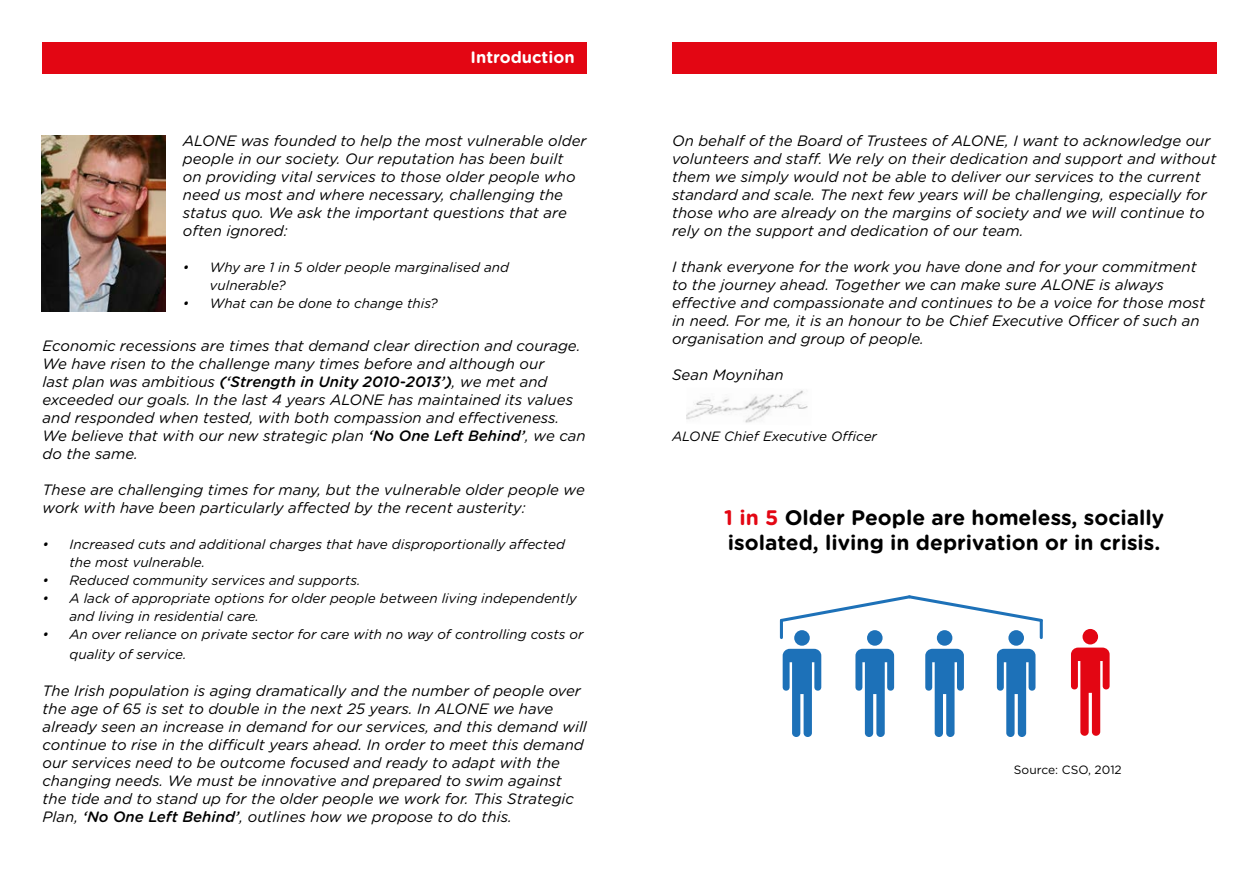
<style>
.page{position:relative;width:1259px;height:893px;background:#fff}
.page>*{position:absolute;margin:0;border:0;box-sizing:border-box;transform-origin:0 0}
.t1{font:700 21px "Gotham Rounded";color:#000}
.t2{font:700 16.5px "Gotham Rounded";color:#fff}
.t3{font:italic 15px/18px "Gotham Rounded";color:#000}
.t4{font:italic 13.5px/18px "Gotham Rounded";color:#000}
.t5{font:12px "Gotham Rounded";color:#000}
.s1{font-weight:500}
.s2{color:#e30613}
</style>
<div class="page">
<div style="left:43px;top:43px;width:544px;height:31px;background:#e30613"></div>
<div style="left:672px;top:43px;width:544px;height:31px;background:#e30613"></div>
<svg style="left:782px;top:630px;width:39px;height:107px"></svg>
<svg style="left:855px;top:630px;width:39px;height:107px"></svg>
<svg style="left:925px;top:630px;width:39px;height:107px"></svg>
<svg style="left:997px;top:630px;width:38px;height:107px"></svg>
<svg style="left:1071px;top:629px;width:38px;height:107px"></svg>
<hr style="left:780px;top:620px;width:3px;height:18px;background:#1d71b8">
<svg style="left:779px;top:595px;width:264px;height:29px"></svg>
<hr style="left:1039px;top:620px;width:3px;height:18px;background:#1d71b8">
<img style="left:686px;top:390px;width:122px;height:33px">
<img style="left:41px;top:136px;width:125px;height:175px">
<p class="t2" style="left:470px;top:45px;width:106px">Introduction</p>
<p class="t3" style="left:183px;top:131px;width:405px">ALONE was founded to help the most vulnerable older people in our society. Our reputation has been built<br>on providing vital services to those older people who need us most and where necessary, challenging the status quo. We ask the important questions that are often ignored:</p>
<p class="t4" style="left:210px;top:258px;width:301px;text-indent:-27px">• Why are 1 in 5 older people marginalised and vulnerable?</p>
<p class="t4" style="left:183px;top:294px;width:256px">• What can be done to change this?</p>
<p class="t3" style="left:43px;top:336px;width:544px">Economic recessions are times that demand clear direction and courage.<br>We have risen to the challenge many times before and although our<br>last plan was ambitious <span class="s1">(‘Strength in Unity 2010-2013’)</span>, we met and exceeded our goals. In the last 4 years ALONE has maintained its values and responded when tested, with both compassion and effectiveness.<br>We believe that with our new strategic plan <span class="s1">‘No One Left Behind’</span>, we can do the same.</p>
<p class="t3" style="left:43px;top:480px;width:544px">These are challenging times for many, but the vulnerable older people we work with have been particularly affected by the recent austerity:</p>
<p class="t4" style="left:70px;top:535px;width:497px;text-indent:-27px">• Increased cuts and additional charges that have disproportionally affected the most vulnerable.</p>
<p class="t4" style="left:43px;top:571px;width:319px">• Reduced community services and supports.</p>
<p class="t4" style="left:70px;top:589px;width:509px;text-indent:-27px">• A lack of appropriate options for older people between living independently and living in residential care.</p>
<p class="t4" style="left:70px;top:624px;width:515px;line-height:19.5px;text-indent:-27px">• An over reliance on private sector for care with no way of controlling costs or quality of service.</p>
<p class="t3" style="left:43px;top:681px;width:546px">The Irish population is aging dramatically and the number of people over the age of 65 is set to double in the next 25 years. In ALONE we have already seen an increase in demand for our services, and this demand will continue to rise in the difficult years ahead. In order to meet this demand our services need to be outcome focused and ready to adapt with the changing needs. We must be innovative and prepared to swim against the tide and to stand up for the older people we work for. This Strategic Plan, <span class="s1">‘No One Left Behind’</span>, outlines how we propose to do this.</p>
<p class="t3" style="left:672px;top:131px;width:546px">On behalf of the Board of Trustees of ALONE, I want to acknowledge our volunteers and staff. We rely on their dedication and support and without them we simply would not be able to deliver our services to the current standard and scale. The next few years will be challenging, especially for those who are already on the margins of society and we will continue to rely on the support and dedication of our team.</p>
<p class="t3" style="left:672px;top:257px;width:535px">I thank everyone for the work you have done and for your commitment to the journey ahead. Together we can make sure ALONE is always effective and compassionate and continues to be a voice for those most in need. For me, it is an honour to be Chief Executive Officer of such an organisation and group of people.</p>
<p class="t3" style="left:672px;top:365px;width:113px">Sean Moynihan</p>
<p class="t4" style="left:672px;top:427px;width:206px">ALONE Chief Executive Officer</p>
<p class="t1" style="left:724px;top:502px;width:441px"><span class="s2">1 in 5</span> Older People are homeless, socially</p>
<p class="t1" style="left:728px;top:527px;width:434px">isolated, living in deprivation or in crisis.</p>
<p class="t5" style="left:1014px;top:761px;width:109px">Source: CSO, 2012</p>
</div>
